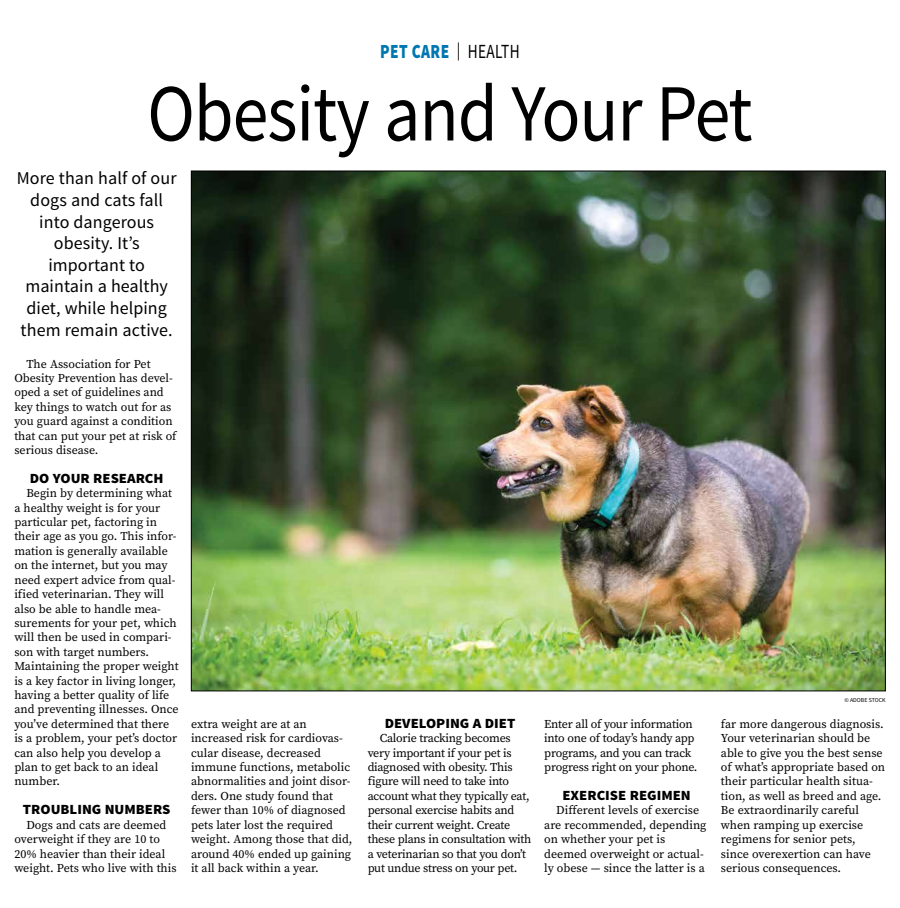
<style>
.page{position:relative;width:900px;height:908px;background:#fff}
.page>*{position:absolute;margin:0;border:0;box-sizing:border-box;transform-origin:0 0}
.t1{font:81px "Source Sans Pro";letter-spacing:-.015em;color:#000;scale:.89 1}
.t2{font:900 20px "Source Sans Pro";letter-spacing:.025em;color:#0077b1;scale:.77 1}
.t3{font:18px/21.6px "Source Sans Pro";letter-spacing:.005em;color:#000;text-align:center}
.t4{font:900 14px "Source Sans Pro";color:#000;scale:1.05 1}
.t5{font:12px/14.4px "Source Serif Pro";color:#000}
.t6{font:12px/14.4px "Source Serif Pro";letter-spacing:-.02em;color:#000}
.t7{font:6px "Source Sans Pro";color:#000}
.s1{font-weight:400;font-size:18px;color:#000}
.s2{font-weight:400;color:#000}
</style>
<div class="page">
<img style="left:193px;top:173px;width:691px;height:516px">
<h2 class="t2" style="left:380px;top:39px;width:183px">PET CARE <span class="s1">|</span> <span class="s2">HEALTH</span></h2>
<h1 class="t1" style="left:147px;top:63px;width:681px">Obesity and Your Pet</h1>
<h3 class="t3" style="left:17px;top:168px;width:161px">More than half of our dogs and cats fall into dangerous obesity. It’s important to maintain a healthy diet, while helping them remain active.</h3>
<p class="t5" style="left:14px;top:356px;width:164px;text-indent:12px">The Association for Pet<br>Obesity Prevention has devel&shy;oped a set of guidelines and key things to watch out for as you guard against a condition that can put your pet at risk of serious disease.</p>
<p class="t4" style="left:30px;top:469px;width:129px">DO YOUR RESEARCH</p>
<p class="t5" style="left:14px;top:486px;width:166px;text-indent:12px">Begin by determining what a healthy weight is for your particular pet, factoring in their age as you go. This infor&shy;mation is generally available on the internet, but you may need expert advice from qual&shy;ified veterinarian. They will also be able to handle mea&shy;surements for your pet, which will then be used in compari&shy;son with target numbers.<br>Maintaining the proper weight is a key factor in living longer, having a better quality of life and preventing illnesses. Once you’ve determined that there is a problem, your pet’s doctor can also help you develop a plan to get back to an ideal number.</p>
<p class="t4" style="left:23px;top:800px;width:142px">TROUBLING NUMBERS</p>
<p class="t5" style="left:14px;top:817px;width:164px;text-indent:12px">Dogs and cats are deemed overweight if they are 10 to<br>20% heavier than their ideal weight. Pets who live with this</p>
<p class="t5" style="left:191px;top:716px;width:163px">extra weight are at an increased risk for cardiovas&shy;cular disease, decreased immune functions, metabolic abnormalities and joint disor&shy;ders. One study found that fewer than 10% of diagnosed pets later lost the required weight. Among those that did, around 40% ended up gaining it all back within a year.</p>
<p class="t4" style="left:385px;top:713px;width:126px">DEVELOPING A DIET</p>
<p class="t6" style="left:368px;top:730px;width:165px;text-indent:12px">Calorie tracking becomes very important if your pet is diagnosed with obesity. This figure will need to take into account what they typically eat, personal exercise habits and their current weight. Create these plans in consultation with a veterinarian so that you don’t put undue stress on your pet.</p>
<p class="t6" style="left:544px;top:716px;width:155px">Enter all of your information into one of today’s handy app programs, and you can track progress right on your phone.</p>
<p class="t4" style="left:562px;top:785px;width:124px">EXERCISE REGIMEN</p>
<p class="t5" style="left:544px;top:802px;width:164px;text-indent:12px">Different levels of exercise are recommended, depending on whether your pet is deemed overweight or actual&shy;ly obese — since the latter is a</p>
<p class="t7" style="left:844px;top:695px;width:43px">© ADOBE STOCK</p>
<p class="t5" style="left:721px;top:716px;width:166px">far more dangerous diagnosis.<br>Your veterinarian should be able to give you the best sense of what’s appropriate based on their particular health situa&shy;tion, as well as breed and age.<br>Be extraordinarily careful when ramping up exercise regimens for senior pets, since overexertion can have serious consequences.</p>
</div>
